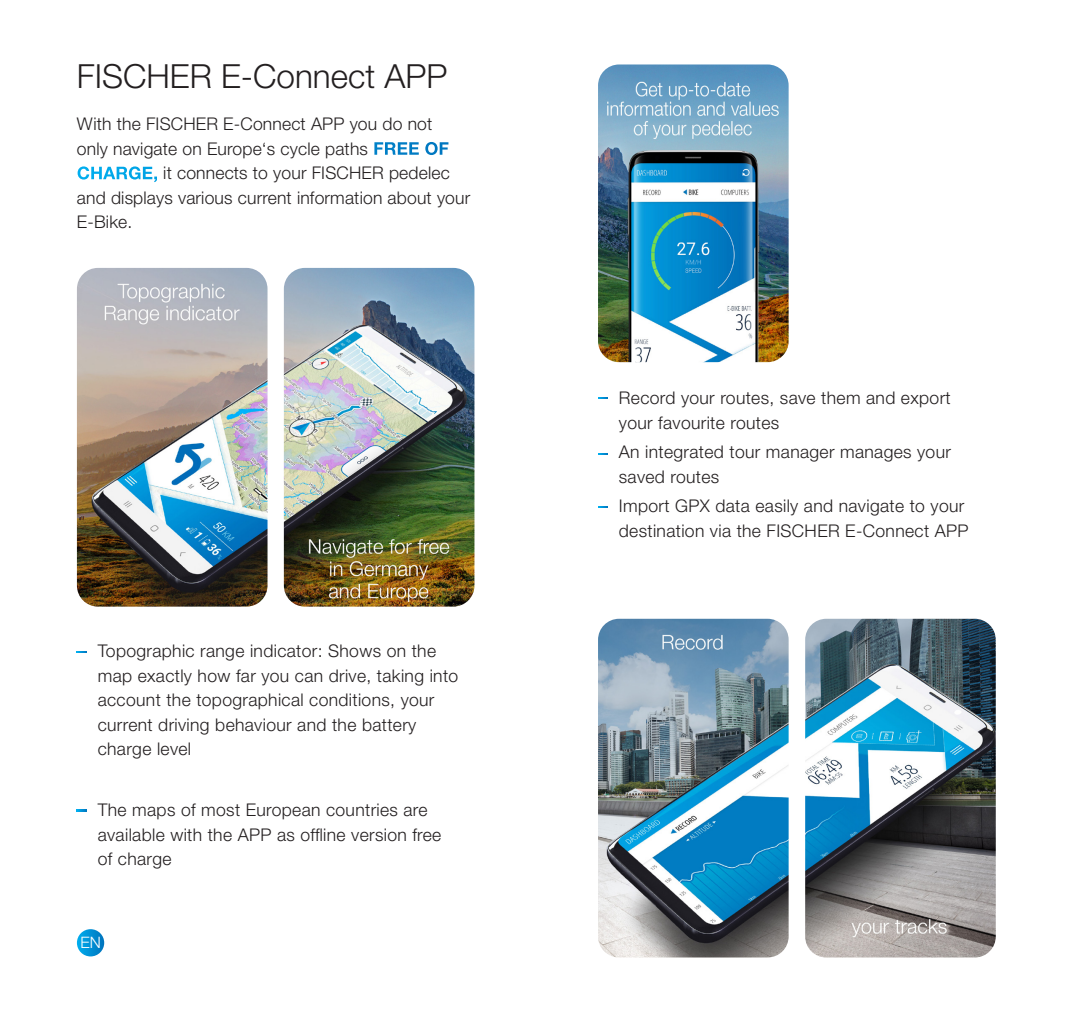
<style>
.page{position:relative;width:1072px;height:1022px;background:#fff}
.page>*{position:absolute;margin:0;border:0;box-sizing:border-box;transform-origin:0 0}
.t1{font:300 33.25px "Helvetica Neue LT Pro";color:#231f20}
.t2{font:300 17.5px/24.5px "Helvetica Neue LT Pro";letter-spacing:.02em;color:#231f20}
.t3{font:300 15.75px "Helvetica Neue LT Pro";color:#fff}
.s1{font-weight:700;color:#fff}
</style>
<div class="page">
<img style="left:77px;top:268px;width:190px;height:339px">
<img style="left:284px;top:268px;width:190px;height:339px">
<img style="left:598px;top:619px;width:190px;height:338px">
<img style="left:805px;top:619px;width:190px;height:338px">
<img style="left:598px;top:64px;width:190px;height:298px">
<svg style="left:598px;top:397px;width:10px;height:2px"></svg>
<svg style="left:77px;top:929px;width:27px;height:27px"></svg>
<h1 class="t1" style="left:77px;top:56px;width:372px">FISCHER E-Connect APP</h1>
<p class="t2" style="left:77px;top:111px;width:395px">With the FISCHER E-Connect APP you do not<br>only navigate on Europe‘s cycle paths <span class="s1">FREE OF CHARGE,</span> it connects to your FISCHER pedelec and displays various current information about your E-Bike.</p>
<p class="t2" style="left:98px;top:639px;width:362px">Topographic range indicator: Shows on the map exactly how far you can drive, taking into account the topographical conditions, your current driving behaviour and the battery charge level</p>
<p class="t2" style="left:98px;top:797px;width:345px">The maps of most European countries are available with the APP as offline version free of charge</p>
<p class="t3" style="left:80px;top:933px;width:22px">EN</p>
<p class="t2" style="left:619px;top:386px;width:333px">Record your routes, save them and export your favourite routes</p>
<p class="t2" style="left:619px;top:439px;width:333px">An integrated tour manager manages your saved routes</p>
<p class="t2" style="left:619px;top:493px;width:351px">Import GPX data easily and navigate to your destination via the FISCHER E-Connect APP</p>
</div>
